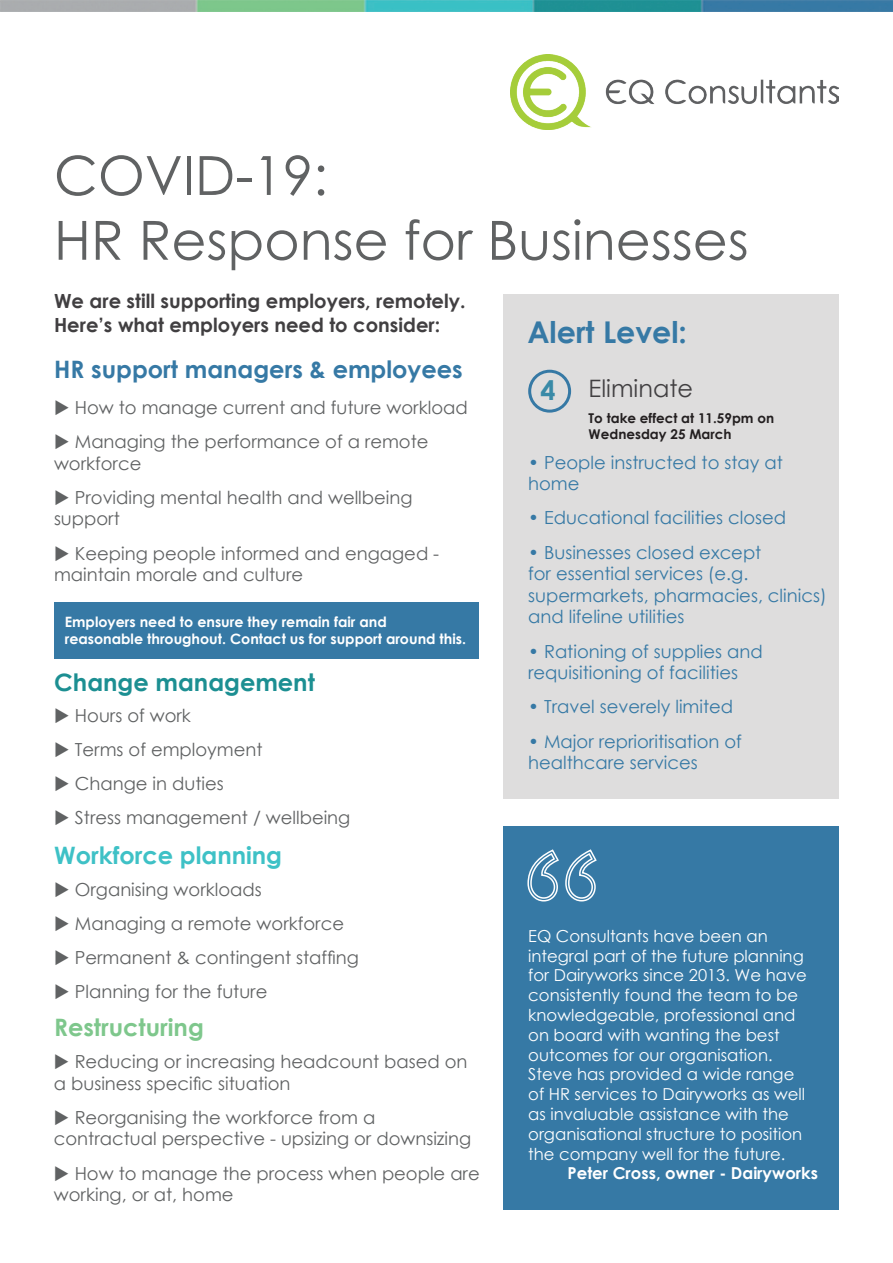
<style>
.page{position:relative;width:893px;height:1263px;background:#fff}
.page>*{position:absolute;margin:0;border:0;box-sizing:border-box;transform-origin:0 0}
.t1{font:54px/64.8px "Century Gothic";color:#606263}
.t2{font:700 30px "Century Gothic";color:#3679a5}
.t3{font:700 24px "Century Gothic";color:#3679a5}
.t4{font:700 24px "Century Gothic";color:#3ec1c6}
.t5{font:700 24px "Century Gothic";color:#1c8f92}
.t6{font:700 24px "Century Gothic";color:#7ec78c}
.t7{font:24px "Century Gothic";color:#413f41}
.t8{font:700 19.5px/24px "Century Gothic";color:#413f41}
.t9{font:18px/21.6px "Century Gothic";color:#606263}
.t10{font:18px/21.6px "Century Gothic";color:#3679a5}
.t11{font:16.5px/19.8px "Century Gothic";color:#fff}
.t12{font:700 16.5px "Century Gothic";color:#fff}
.t13{font:700 14.25px/17.1px "Century Gothic";color:#fff}
.t14{font:700 13.5px/16.2px "Century Gothic";color:#231f20}
.s1{font-weight:700;font-size:27px;color:#398aa7}
</style>
<div class="page">
<img style="left:0;top:0;width:893px;height:12px">
<img style="left:510px;top:54px;width:329px;height:76px">
<div style="left:503px;top:294px;width:335px;height:505px;background:#dedddd"></div>
<div style="left:528px;top:370px;width:43px;height:43px;border:3px solid #3679a5;border-radius:50%"></div>
<div style="left:504px;top:826px;width:335px;height:383px;background:#3679a5"></div>
<svg style="left:527px;top:849px;width:70px;height:53px"></svg>
<div style="left:54px;top:602px;width:425px;height:56px;background:#3679a5"></div>
<h1 class="t1" style="left:54px;top:142px;width:696px">COVID-19:<br>HR Response for Businesses</h1>
<p class="t8" style="left:54px;top:288px;width:413px">We are still supporting employers, remotely.<br>Here’s what employers need to consider:</p>
<h2 class="t2" style="left:527px;top:309px;width:161px">Alert Level:</h2>
<h3 class="t7" style="left:541px;top:372px;width:154px"><span class="s1">4</span> Eliminate</h3>
<h3 class="t3" style="left:54px;top:351px;width:410px">HR support managers &amp; employees</h3>
<p class="t9" style="left:54px;top:396px;width:415px">◆ How to manage current and future workload</p>
<p class="t9" style="left:54px;top:430px;width:376px">◆ Managing the performance of a remote workforce</p>
<p class="t9" style="left:54px;top:486px;width:360px">◆ Providing mental health and wellbeing support</p>
<p class="t9" style="left:54px;top:542px;width:387px">◆ Keeping people informed and engaged - maintain morale and culture</p>
<p class="t14" style="left:589px;top:409px;width:187px">To take effect at 11.59pm on<br>Wednesday 25 March</p>
<p class="t10" style="left:528px;top:451px;width:256px">• People instructed to stay at home</p>
<p class="t10" style="left:528px;top:507px;width:259px">• Educational facilities closed</p>
<p class="t10" style="left:528px;top:541px;width:300px">• Businesses closed except<br>for essential services (e.g. supermarkets, pharmacies, clinics) and lifeline utilities</p>
<p class="t10" style="left:528px;top:640px;width:236px">• Rationing of supplies and requisitioning of facilities</p>
<p class="t10" style="left:528px;top:696px;width:207px">• Travel severely limited</p>
<p class="t10" style="left:528px;top:730px;width:215px">• Major reprioritisation of healthcare services</p>
<p class="t13" style="left:65px;top:613px;width:403px">Employers need to ensure they remain fair and reasonable throughout. Contact us for support around this.</p>
<h3 class="t5" style="left:54px;top:664px;width:262px">Change management</h3>
<p class="t9" style="left:54px;top:704px;width:138px">◆ Hours of work</p>
<p class="t9" style="left:54px;top:738px;width:210px">◆ Terms of employment</p>
<p class="t9" style="left:54px;top:773px;width:171px">◆ Change in duties</p>
<p class="t9" style="left:54px;top:807px;width:298px">◆ Stress management / wellbeing</p>
<h3 class="t4" style="left:54px;top:837px;width:229px">Workforce planning</h3>
<p class="t9" style="left:54px;top:878px;width:209px">◆ Organising workloads</p>
<p class="t9" style="left:54px;top:912px;width:291px">◆ Managing a remote workforce</p>
<p class="t9" style="left:54px;top:947px;width:306px">◆ Permanent &amp; contingent staffing</p>
<p class="t9" style="left:54px;top:981px;width:215px">◆ Planning for the future</p>
<h3 class="t6" style="left:54px;top:1009px;width:151px">Restructuring</h3>
<p class="t9" style="left:54px;top:1050px;width:415px">◆ Reducing or increasing headcount based on a business specific situation</p>
<p class="t9" style="left:54px;top:1106px;width:419px">◆ Reorganising the workforce from a contractual perspective - upsizing or downsizing</p>
<p class="t9" style="left:54px;top:1162px;width:427px">◆ How to manage the process when people are working, or at, home</p>
<p class="t11" style="left:528px;top:926px;width:280px">EQ Consultants have been an integral part of the future planning for Dairyworks since 2013. We have consistently found the team to be knowledgeable, professional and on board with wanting the best outcomes for our organisation.<br>Steve has provided a wide range of HR services to Dairyworks as well as invaluable assistance with the organisational structure to position the company well for the future.</p>
<p class="t12" style="left:568px;top:1161px;width:252px">Peter Cross, owner - Dairyworks</p>
</div>
